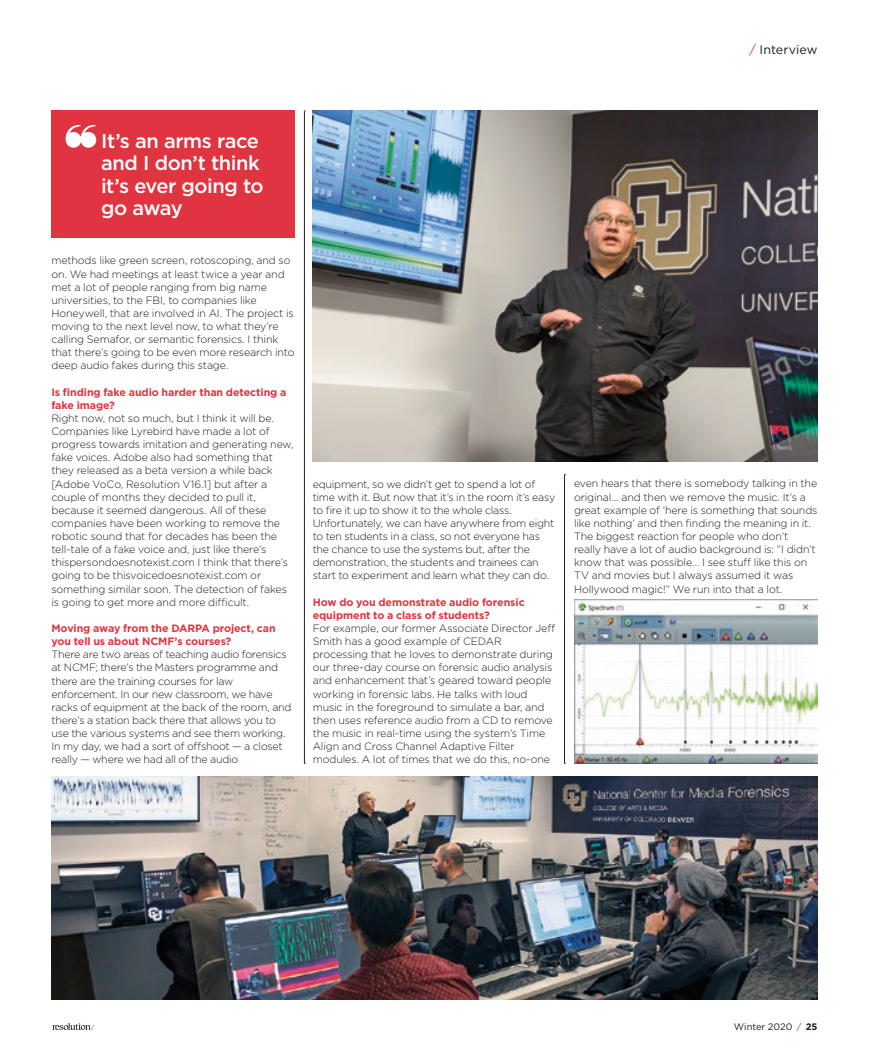
<style>
.page{position:relative;width:869px;height:1053px;background:#fff}
.page>*{position:absolute;margin:0;border:0;box-sizing:border-box;transform-origin:0 0}
.t1{font:500 20px/22.5px "Gotham";letter-spacing:-.02em;color:#fff}
.t2{font:12.5px "Gotham";color:#1d1d1b}
.t3{font:300 10.62px/13.1px "Gotham";letter-spacing:-.015em;color:#1d1d1b}
.t4{font:700 10.62px/13.1px "Gotham";letter-spacing:-.005em;color:#e03541}
.t5{font:9.38px "Gotham";letter-spacing:-.005em;color:#1d1d1b}
.s1{color:#e03541}
.s2{font-weight:700}
</style>
<div class="page">
<svg style="left:52px;top:1023px;width:42px;height:6px"></svg>
<img style="left:574px;top:599px;width:243px;height:164px">
<svg style="left:564px;top:474px;width:1px;height:290px"></svg>
<svg style="left:304px;top:111px;width:1px;height:653px"></svg>
<div style="left:51px;top:111px;width:244px;height:127px;background:#e03541"></div>
<svg style="left:66px;top:125px;width:30px;height:23px"></svg>
<img style="left:312px;top:111px;width:505px;height:350px">
<img style="left:51px;top:776px;width:766px;height:223px">
<p class="t2" style="left:749px;top:42px;width:69px"><span class="s1">/</span> Interview</p>
<h1 class="t1" style="left:101px;top:129px;width:164px">It’s an arms race and I don’t think it’s ever going to go away</h1>
<p class="t3" style="left:51px;top:254px;width:244px">methods like green screen, rotoscoping, and so on. We had meetings at least twice a year and met a lot of people ranging from big name universities, to the FBI, to companies like Honeywell, that are involved in AI. The project is moving to the next level now, to what they’re calling Semafor, or semantic forensics. I think that there’s going to be even more research into deep audio fakes during this stage.</p>
<p class="t4" style="left:51px;top:385px;width:236px">Is finding fake audio harder than detecting a fake image?</p>
<p class="t3" style="left:51px;top:411px;width:244px">Right now, not so much, but I think it will be.<br>Companies like Lyrebird have made a lot of progress towards imitation and generating new, fake voices. Adobe also had something that they released as a beta version a while back [Adobe VoCo, Resolution V16.1] but after a couple of months they decided to pull it, because it seemed dangerous. All of these companies have been working to remove the robotic sound that for decades has been the tell-tale of a fake voice and, just like there’s thispersondoesnotexist.com I think that there’s going to be thisvoicedoesnotexist.com or something similar soon. The detection of fakes is going to get more and more difficult.</p>
<p class="t4" style="left:51px;top:621px;width:226px">Moving away from the DARPA project, can you tell us about NCMF’s courses?</p>
<p class="t3" style="left:51px;top:647px;width:241px">There are two areas of teaching audio forensics at NCMF; there’s the Masters programme and there are the training courses for law enforcement. In our new classroom, we have racks of equipment at the back of the room, and there’s a station back there that allows you to use the various systems and see them working.<br>In my day, we had a sort of offshoot — a closet really — where we had all of the audio</p>
<p class="t3" style="left:312px;top:477px;width:244px">equipment, so we didn’t get to spend a lot of time with it. But now that it’s in the room it’s easy to fire it up to show it to the whole class.<br>Unfortunately, we can have anywhere from eight to ten students in a class, so not everyone has the chance to use the systems but, after the demonstration, the students and trainees can start to experiment and learn what they can do.</p>
<p class="t4" style="left:312px;top:595px;width:213px">How do you demonstrate audio forensic equipment to a class of students?</p>
<p class="t3" style="left:312px;top:621px;width:244px">For example, our former Associate Director Jeff Smith has a good example of CEDAR processing that he loves to demonstrate during our three-day course on forensic audio analysis and enhancement that’s geared toward people working in forensic labs. He talks with loud music in the foreground to simulate a bar, and then uses reference audio from a CD to remove the music in real-time using the system’s Time Align and Cross Channel Adaptive Filter modules. A lot of times that we do this, no-one</p>
<p class="t3" style="left:573px;top:477px;width:245px">even hears that there is somebody talking in the original… and then we remove the music. It’s a great example of ‘here is something that sounds like nothing’ and then finding the meaning in it.<br>The biggest reaction for people who don’t really have a lot of audio background is: “I didn’t know that was possible… I see stuff like this on TV and movies but I always assumed it was Hollywood magic!” We run into that a lot.</p>
<p class="t5" style="left:733px;top:1020px;width:85px">Winter 2020 <span class="s1">/</span> <span class="s2">25</span></p>
</div>
